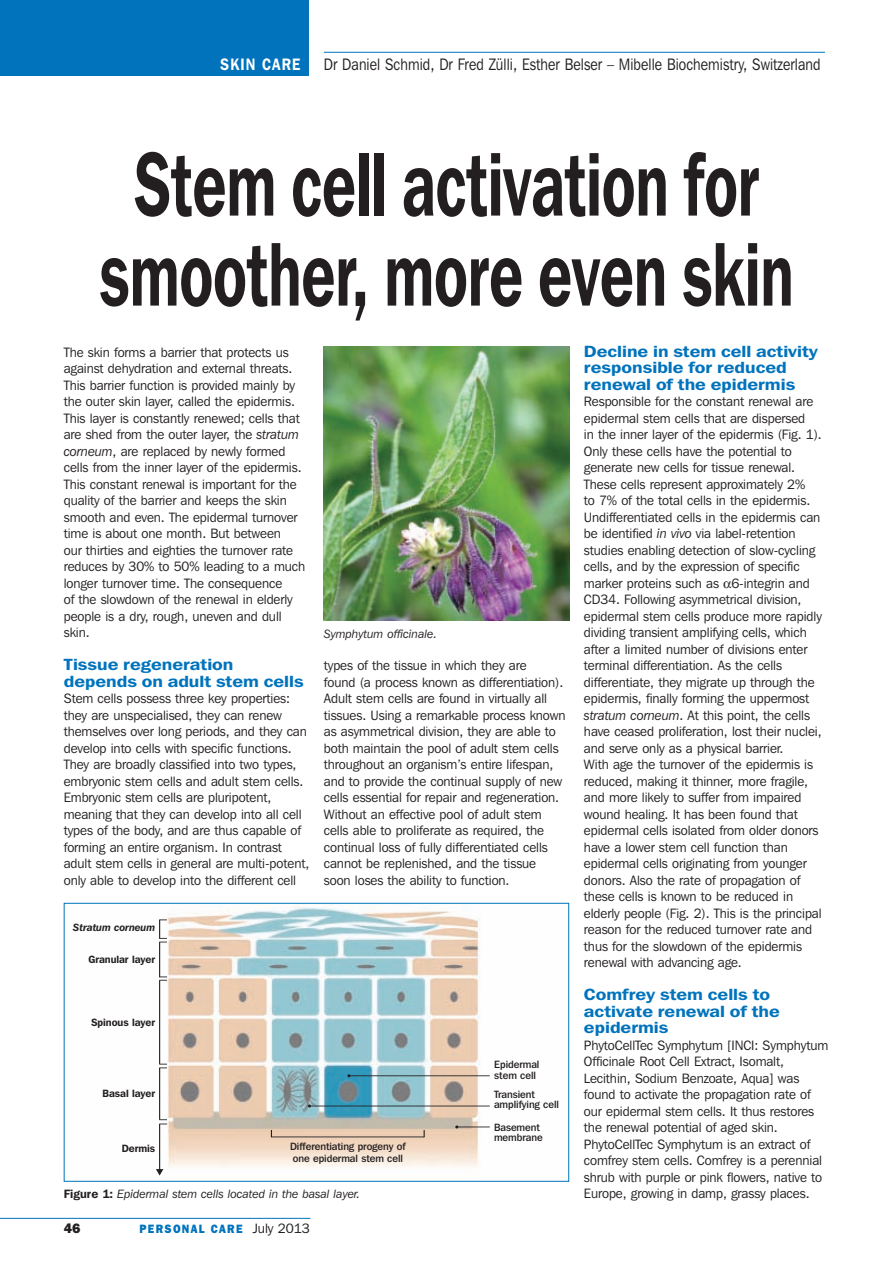
<style>
.page{position:relative;width:893px;height:1263px;background:#fff}
.page>*{position:absolute;margin:0;border:0;box-sizing:border-box;transform-origin:0 0}
.t1{font:600 90px/90px "Franklin Gothic IT Cby BT";color:#231f20;text-align:center;scale:.65 1}
.t2{font:16.5px "Franklin Gothic IT Cby BT";letter-spacing:.005em;color:#231f20;scale:.85 1}
.t3{font:600 16.5px "Franklin Gothic IT Cby BT";letter-spacing:.08em;color:#fff;scale:.85 1}
.t4{font:600 16.2px/16.5px "Franklin Gothic IT Cby BT";color:#0073bc;scale:1.15 1}
.t5{font:13.5px/16.5px "Franklin Gothic IT Cby BT";letter-spacing:-.005em;color:#231f20}
.t6{font:800 13.5px "Franklin Gothic IT Cby BT";color:#231f20}
.t7{font:italic 12px "Franklin Gothic IT Cby BT";color:#231f20}
.t8{font:800 12px "Franklin Gothic IT Cby BT";letter-spacing:.125em;color:#0073bc;scale:.89 1}
.t9{font:500 10.5px/10.5px "Franklin Gothic IT Cby BT";letter-spacing:-.005em;color:#231f20}
.t10{font:600 10.5px "Franklin Gothic IT Cby BT";letter-spacing:-.005em;color:#231f20}
.t11{font:italic 600 10.5px "Franklin Gothic IT Cby BT";letter-spacing:-.005em;color:#231f20}
.s1{font-style:italic}
.s2{font-weight:600;font-style:normal}
.s3{font-weight:400;font-size:13.5px;color:#231f20}
</style>
<div class="page">
<img style="left:324px;top:346px;width:245px;height:275px">
<img style="left:159px;top:907px;width:331px;height:269px">
<div style="left:64px;top:903px;width:505px;height:279px;border:1px solid #0073bc"></div>
<svg style="left:159px;top:919px;width:8px;height:24px"></svg>
<hr style="left:159px;top:942px;width:1px;height:35px;background:#231f20">
<svg style="left:159px;top:976px;width:8px;height:5px"></svg>
<hr style="left:159px;top:980px;width:1px;height:84px;background:#231f20">
<svg style="left:159px;top:1064px;width:8px;height:4px"></svg>
<hr style="left:159px;top:1068px;width:1px;height:52px;background:#231f20">
<svg style="left:159px;top:1119px;width:8px;height:5px"></svg>
<hr style="left:159px;top:1124px;width:1px;height:46px;background:#231f20">
<svg style="left:156px;top:1169px;width:7px;height:6px"></svg>
<hr style="left:271px;top:1136px;width:153px;height:1px;background:#231f20">
<hr style="left:349px;top:1075px;width:141px;height:1px;background:#231f20">
<hr style="left:309px;top:1105px;width:181px;height:1px;background:#231f20">
<hr style="left:457px;top:1126px;width:33px;height:1px;background:#231f20">
<hr style="left:0;top:1218px;width:310px;height:1px;background:#0073bc">
<div style="left:0;top:0;width:309px;height:76px;background:#0073bc"></div>
<hr style="left:324px;top:52px;width:501px;height:1px;background:#0073bc">
<p class="t3" style="left:220px;top:59px;width:96px">SKIN CARE</p>
<p class="t2" style="left:324px;top:59px;width:586px">Dr Daniel Schmid, Dr Fred Zülli, Esther Belser – Mibelle Biochemistry, Switzerland</p>
<h1 class="t1" style="left:99px;top:147px;width:1070px">Stem cell activation for smoother, more even skin</h1>
<p class="t5" style="left:64px;top:345px;width:243px">The skin forms a barrier that protects us against dehydration and external threats.<br>This barrier function is provided mainly by the outer skin layer, called the epidermis.<br>This layer is constantly renewed; cells that are shed from the outer layer, the <span class="s1">stratum corneum</span>, are replaced by newly formed cells from the inner layer of the epidermis.<br>This constant renewal is important for the quality of the barrier and keeps the skin smooth and even. The epidermal turnover time is about one month. But between<br>our thirties and eighties the turnover rate reduces by 30% to 50% leading to a much longer turnover time. The consequence<br>of the slowdown of the renewal in elderly people is a dry, rough, uneven and dull skin.</p>
<p class="t4" style="left:64px;top:658px;width:210px">Tissue regeneration depends on adult stem cells</p>
<p class="t5" style="left:64px;top:691px;width:247px">Stem cells possess three key properties: they are unspecialised, they can renew themselves over long periods, and they can develop into cells with specific functions.<br>They are broadly classified into two types, embryonic stem cells and adult stem cells.<br>Embryonic stem cells are pluripotent, meaning that they can develop into all cell types of the body, and are thus capable of forming an entire organism. In contrast adult stem cells in general are multi-potent, only able to develop into the different cell</p>
<p class="t11" style="left:73px;top:924px;width:84px">Stratum corneum</p>
<p class="t10" style="left:89px;top:955px;width:68px">Granular layer</p>
<p class="t7" style="left:324px;top:629px;width:115px">Symphytum officinale.</p>
<p class="t5" style="left:324px;top:658px;width:243px">types of the tissue in which they are<br>found (a process known as differentiation).<br>Adult stem cells are found in virtually all tissues. Using a remarkable process known as asymmetrical division, they are able to both maintain the pool of adult stem cells throughout an organism’s entire lifespan, and to provide the continual supply of new cells essential for repair and regeneration.<br>Without an effective pool of adult stem cells able to proliferate as required, the continual loss of fully differentiated cells cannot be replenished, and the tissue soon loses the ability to function.</p>
<p class="t10" style="left:91px;top:1018px;width:66px">Spinous layer</p>
<p class="t10" style="left:103px;top:1089px;width:54px">Basal layer</p>
<p class="t10" style="left:122px;top:1144px;width:35px">Dermis</p>
<p class="t9" style="left:290px;top:1141px;width:117px;line-height:12px">Differentiating progeny of one epidermal stem cell</p>
<p class="t7" style="left:64px;top:1190px;width:298px"><span class="s2">Figure 1:</span> Epidermal stem cells located in the basal layer.</p>
<p class="t6" style="left:64px;top:1224px;width:18px">46</p>
<p class="t8" style="left:140px;top:1225px;width:193px">PERSONAL CARE <span class="s3">July 2013</span></p>
<p class="t9" style="left:494px;top:1060px;width:47px">Epidermal stem cell</p>
<p class="t9" style="left:494px;top:1090px;width:66px">Transient amplifying cell</p>
<p class="t9" style="left:494px;top:1122px;width:50px">Basement membrane</p>
<p class="t4" style="left:584px;top:344px;width:205px">Decline in stem cell activity responsible for reduced renewal of the epidermis</p>
<p class="t5" style="left:584px;top:394px;width:239px">Responsible for the constant renewal are epidermal stem cells that are dispersed<br>in the inner layer of the epidermis (Fig. 1).<br>Only these cells have the potential to generate new cells for tissue renewal.<br>These cells represent approximately 2%<br>to 7% of the total cells in the epidermis.<br>Undifferentiated cells in the epidermis can be identified <span class="s1">in vivo</span> via label-retention studies enabling detection of slow-cycling cells, and by the expression of specific marker proteins such as 6-integrin and CD34. Following asymmetrical division, epidermal stem cells produce more rapidly dividing transient amplifying cells, which after a limited number of divisions enter terminal differentiation. As the cells differentiate, they migrate up through the epidermis, finally forming the uppermost <span class="s1">stratum corneum</span>. At this point, the cells have ceased proliferation, lost their nuclei, and serve only as a physical barrier.<br>With age the turnover of the epidermis is reduced, making it thinner, more fragile, and more likely to suffer from impaired wound healing. It has been found that epidermal cells isolated from older donors have a lower stem cell function than epidermal cells originating from younger donors. Also the rate of propagation of these cells is known to be reduced in elderly people (Fig. 2). This is the principal reason for the reduced turnover rate and thus for the slowdown of the epidermis renewal with advancing age.</p>
<p class="t4" style="left:584px;top:988px;width:172px">Comfrey stem cells to activate renewal of the epidermis</p>
<p class="t5" style="left:584px;top:1038px;width:246px">PhytoCellTec Symphytum [INCI: Symphytum Officinale Root Cell Extract, Isomalt, Lecithin, Sodium Benzoate, Aqua] was found to activate the propagation rate of our epidermal stem cells. It thus restores the renewal potential of aged skin.<br>PhytoCellTec Symphytum is an extract of comfrey stem cells. Comfrey is a perennial shrub with purple or pink flowers, native to Europe, growing in damp, grassy places.</p>
</div>
